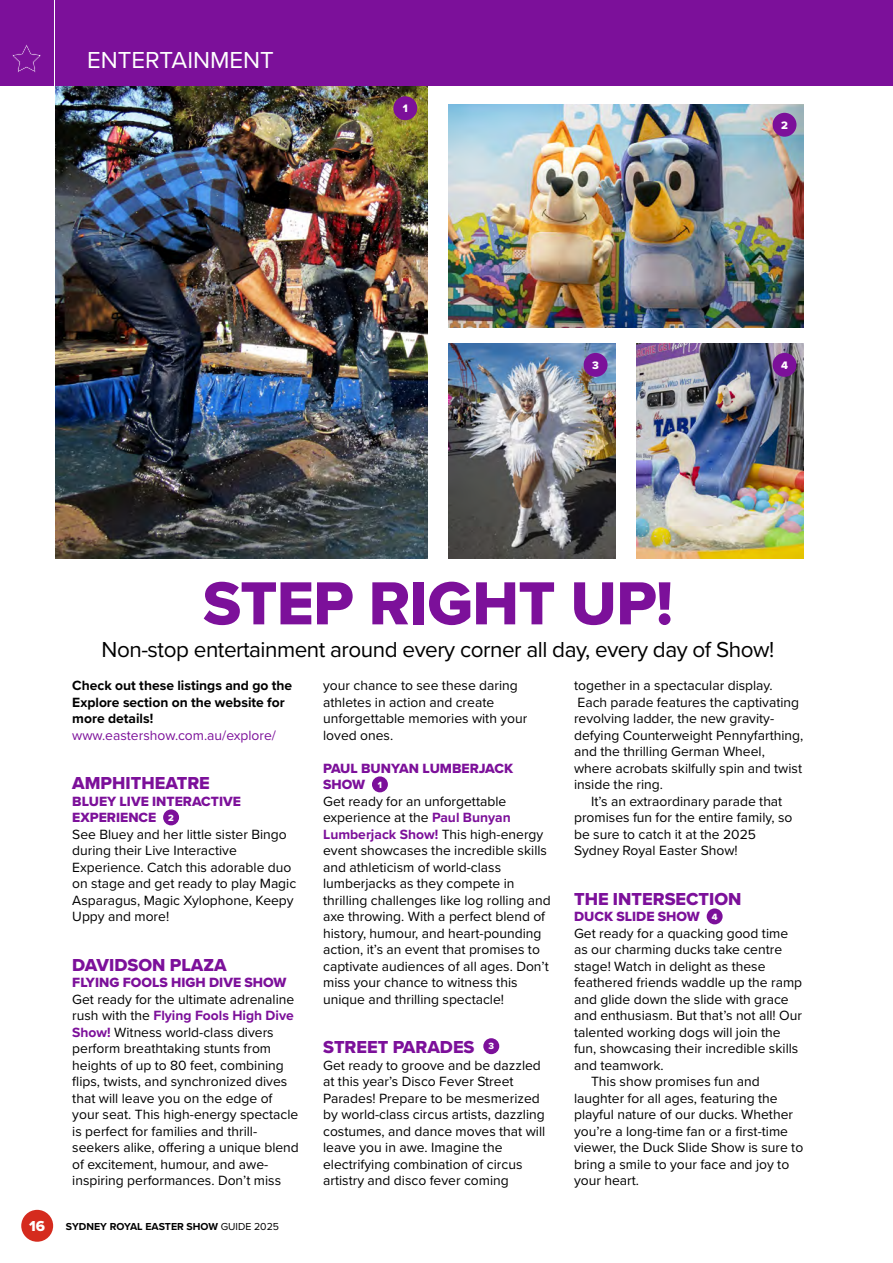
<style>
.page{position:relative;width:893px;height:1263px;background:#fff}
.page>*{position:absolute;margin:0;border:0;box-sizing:border-box;transform-origin:0 0}
.t1{font:63px "Proxima Nova Extrabld";letter-spacing:-.01em;color:#7c109a}
.t2{font:24px "Proxima Nova";color:#fff}
.t3{font:22.5px "Proxima Nova";letter-spacing:-.02em;color:#000}
.Body_text{font:18px "Proxima Nova Extrabld";color:#7c109a}
.t4{font:15px "Proxima Nova Extrabld";color:#fff}
.Body_text-2{font:13.8px/16.5px "Proxima Nova";color:#000}
.Body_text-3{font:13.8px/16.5px "Proxima Nova Extrabld";color:#7c109a}
.Body_text-4{font:700 13.8px/16.5px "Proxima Nova";color:#000}
.Body_text-5{font:13.8px "Proxima Nova";color:#7c109a}
.t5{font:11.25px "Proxima Nova Extrabld";color:#fff}
.t6{font:700 10.5px "Proxima Nova";color:#000}
.t7{font:9.3px "Proxima Nova Extrabld";color:#fff}
.s1{font-weight:700;color:#7c109a}
.s2{font-weight:400}
</style>
<div class="page">
<div style="left:21px;top:1210px;width:32px;height:32px;background:#d52b1e;border-radius:50%"></div>
<img style="left:55px;top:85px;width:372px;height:473px">
<img style="left:449px;top:104px;width:355px;height:223px">
<img style="left:449px;top:344px;width:166px;height:214px">
<img style="left:637px;top:344px;width:167px;height:214px">
<div style="left:0;top:0;width:53px;height:85px;background:#7c109a"></div>
<div style="left:55px;top:0;width:838px;height:85px;background:#7c109a"></div>
<div style="left:163px;top:809px;width:16px;height:16px;background:#7c109a;border-radius:50%"></div>
<div style="left:372px;top:776px;width:16px;height:16px;background:#7c109a;border-radius:50%"></div>
<div style="left:483px;top:1038px;width:16px;height:16px;background:#7c109a;border-radius:50%"></div>
<div style="left:707px;top:908px;width:16px;height:16px;background:#7c109a;border-radius:50%"></div>
<svg style="left:12px;top:44px;width:29px;height:28px"></svg>
<div style="left:393px;top:96px;width:24px;height:24px;background:#7c109a;border-radius:50%"></div>
<div style="left:773px;top:113px;width:23px;height:24px;background:#7c109a;border-radius:50%"></div>
<div style="left:584px;top:353px;width:23px;height:24px;background:#7c109a;border-radius:50%"></div>
<div style="left:773px;top:353px;width:23px;height:24px;background:#7c109a;border-radius:50%"></div>
<p class="t2" style="left:87px;top:42px;width:188px">ENTERTAINMENT</p>
<p class="t5" style="left:403px;top:100px;width:7px">1</p>
<p class="t5" style="left:781px;top:116px;width:8px">2</p>
<p class="t5" style="left:592px;top:357px;width:8px">3</p>
<p class="t5" style="left:781px;top:357px;width:8px">4</p>
<p class="t1" style="left:203px;top:556px;width:472px">STEP RIGHT UP!</p>
<p class="t3" style="left:102px;top:633px;width:674px">Non-stop entertainment around every corner all day, every day of Show!</p>
<p class="Body_text-4" style="left:72px;top:677px;width:222px">Check out these listings and go the<br>Explore section on the website for more details!</p>
<p class="Body_text-5" style="left:72px;top:725px;width:205px">www.eastershow.com.au/explore/</p>
<p class="Body_text" style="left:72px;top:770px;width:139px">AMPHITHEATRE</p>
<p class="Body_text-3" style="left:72px;top:793px;width:170px">BLUEY LIVE INTERACTIVE<br>EXPERIENCE</p>
<p class="t7" style="left:168px;top:811px;width:7px">2</p>
<p class="Body_text-2" style="left:72px;top:825px;width:225px">See Bluey and her little sister Bingo during their Live Interactive<br>Experience. Catch this adorable duo on stage and get ready to play Magic<br>Asparagus, Magic Xylophone, Keepy<br>Uppy and more!</p>
<p class="Body_text" style="left:72px;top:951px;width:156px">DAVIDSON PLAZA</p>
<p class="Body_text-3" style="left:72px;top:974px;width:216px">FLYING FOOLS HIGH DIVE SHOW</p>
<p class="Body_text-2" style="left:72px;top:990px;width:228px">Get ready for the ultimate adrenaline rush with the <span class="s1">Flying Fools High Dive Show!</span> Witness world-class divers perform breathtaking stunts from heights of up to 80 feet, combining flips, twists, and synchronized dives that will leave you on the edge of your seat. This high-energy spectacle is perfect for families and thrill&shy;seekers alike, offering a unique blend of excitement, humour, and awe&shy;inspiring performances. Don’t miss</p>
<p class="t4" style="left:29px;top:1215px;width:17px">16</p>
<p class="t6" style="left:66px;top:1218px;width:215px">SYDNEY ROYAL EASTER SHOW <span class="s2">GUIDE 2025</span></p>
<p class="Body_text-2" style="left:323px;top:677px;width:206px">your chance to see these daring athletes in action and create unforgettable memories with your loved ones.</p>
<p class="Body_text-3" style="left:323px;top:760px;width:191px">PAUL BUNYAN LUMBERJACK<br>SHOW</p>
<p class="t7" style="left:378px;top:778px;width:6px">1</p>
<p class="Body_text-2" style="left:323px;top:792px;width:229px">Get ready for an unforgettable experience at the <span class="s1">Paul Bunyan Lumberjack Show!</span> This high-energy event showcases the incredible skills and athleticism of world-class lumberjacks as they compete in thrilling challenges like log rolling and axe throwing. With a perfect blend of history, humour, and heart-pounding action, it’s an event that promises to captivate audiences of all ages. Don’t miss your chance to witness this unique and thrilling spectacle!</p>
<p class="Body_text" style="left:323px;top:1034px;width:153px">STREET PARADES</p>
<p class="t7" style="left:488px;top:1039px;width:7px">3</p>
<p class="Body_text-2" style="left:323px;top:1056px;width:224px">Get ready to groove and be dazzled at this year’s Disco Fever Street Parades! Prepare to be mesmerized by world-class circus artists, dazzling costumes, and dance moves that will leave you in awe. Imagine the electrifying combination of circus artistry and disco fever coming</p>
<p class="Body_text-2" style="left:574px;top:677px;width:200px">together in a spectacular display.</p>
<p class="Body_text-2" style="left:574px;top:693px;width:231px">Each parade features the captivating revolving ladder, the new gravity&shy;defying Counterweight Pennyfarthing, and the thrilling German Wheel, where acrobats skilfully spin and twist inside the ring.</p>
<p class="Body_text-2" style="left:574px;top:792px;width:220px;text-indent:17px">It’s an extraordinary parade that promises fun for the entire family, so be sure to catch it at the 2025<br>Sydney Royal Easter Show!</p>
<p class="Body_text" style="left:574px;top:885px;width:169px">THE INTERSECTION</p>
<p class="Body_text-3" style="left:574px;top:908px;width:127px">DUCK SLIDE SHOW</p>
<p class="t7" style="left:712px;top:910px;width:7px">4</p>
<p class="Body_text-2" style="left:574px;top:924px;width:230px">Get ready for a quacking good time as our charming ducks take centre stage! Watch in delight as these feathered friends waddle up the ramp and glide down the slide with grace and enthusiasm. But that’s not all! Our talented working dogs will join the fun, showcasing their incredible skills and teamwork.</p>
<p class="Body_text-2" style="left:574px;top:1073px;width:231px;text-indent:17px">This show promises fun and laughter for all ages, featuring the playful nature of our ducks. Whether you’re a long-time fan or a first-time viewer, the Duck Slide Show is sure to bring a smile to your face and joy to your heart.</p>
</div>
